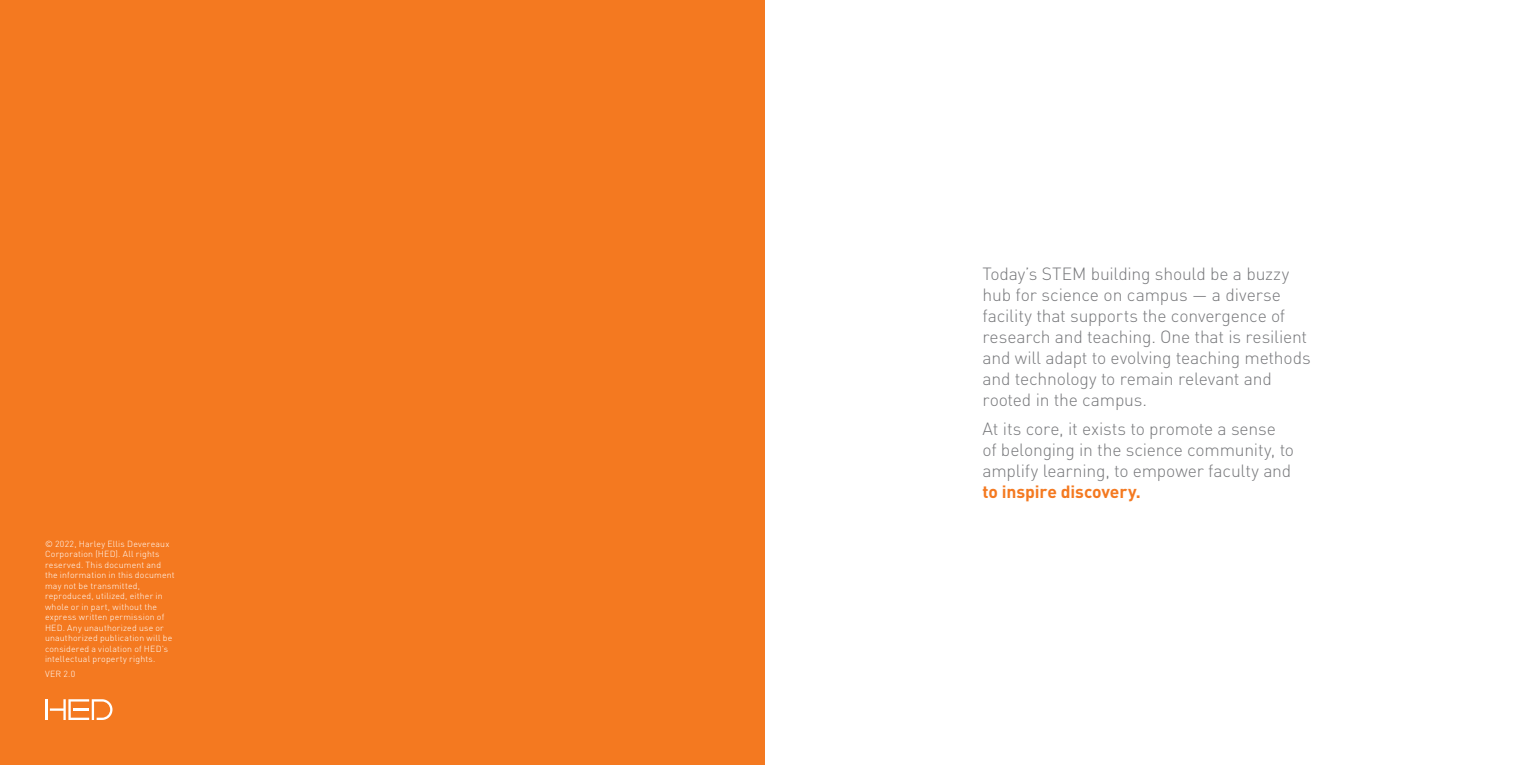
<style>
.page{position:relative;width:1530px;height:765px;background:#fff}
.page>*{position:absolute;margin:0;border:0;box-sizing:border-box;transform-origin:0 0}
.t1{font:300 17.5px/21px "DIN Pro";letter-spacing:-.01em;color:#77787b}
.t2{font:700 17.5px "DIN Pro";letter-spacing:-.01em;color:#f47920}
.t3{font:300 8.75px/10.5px "DIN Pro";letter-spacing:.025em;color:#fff}
</style>
<div class="page">
<div style="left:0;top:0;width:765px;height:765px;background:#f47920"></div>
<hr style="left:45px;top:699px;width:2px;height:21px;background:#fff">
<svg style="left:50px;top:699px;width:62px;height:21px"></svg>
<p class="t3" style="left:45px;top:538px;width:131px">© 2022, Harley Ellis Devereaux<br>Corporation (HED). All rights reserved. This document and the information in this document may not be transmitted, reproduced, utilized, either in whole or in part, without the express written permission of<br>HED. Any unauthorized use or unauthorized publication will be considered a violation of HED’s intellectual property rights.</p>
<p class="t3" style="left:45px;top:668px;width:32px">VER 2.0</p>
<p class="t1" style="left:982px;top:263px;width:330px">Today’s STEM building should be a buzzy hub for science on campus — a diverse facility that supports the convergence of research and teaching. One that is resilient and will adapt to evolving teaching methods and technology to remain relevant and rooted in the campus.</p>
<p class="t1" style="left:982px;top:417px;width:313px">At its core, it exists to promote a sense of belonging in the science community, to amplify learning, to empower faculty and</p>
<p class="t2" style="left:982px;top:480px;width:160px">to inspire discovery.</p>
</div>
